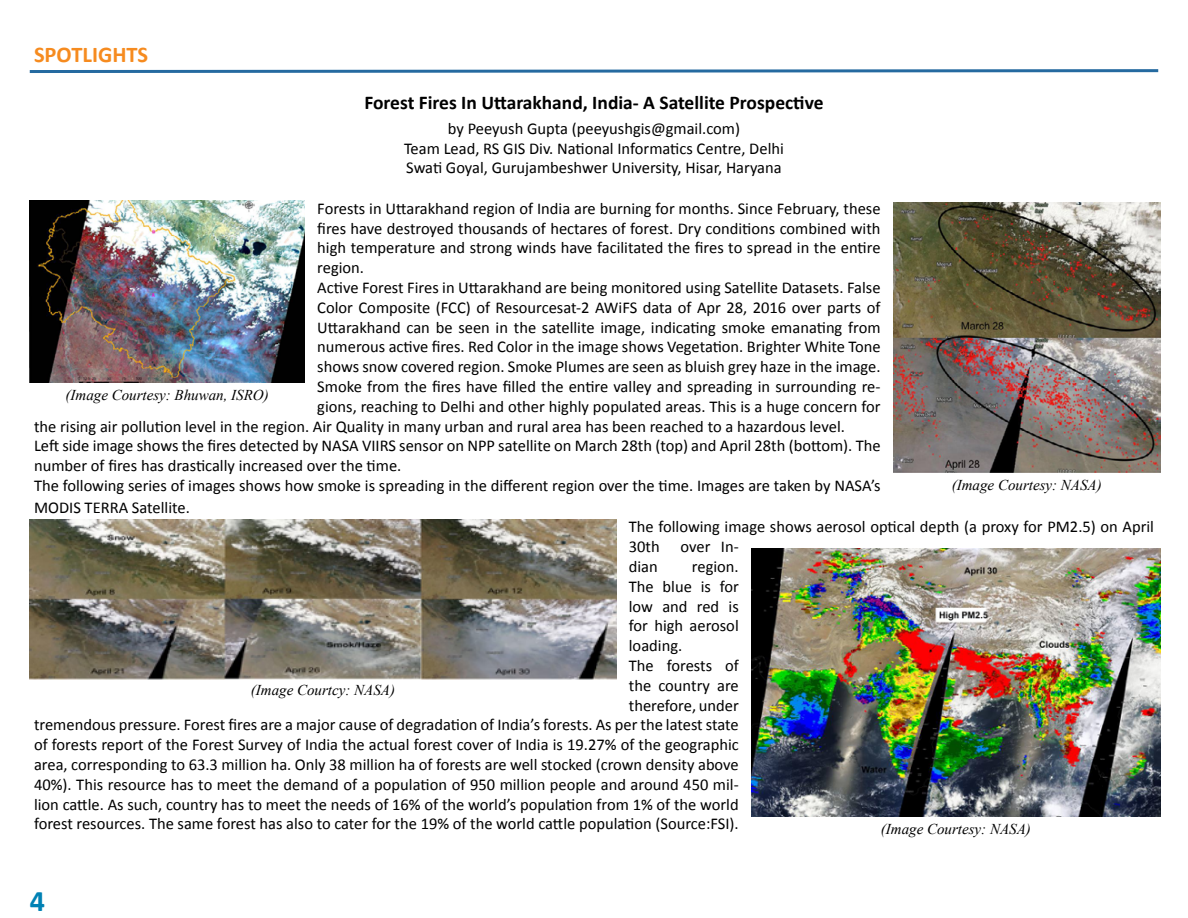
<style>
.page{position:relative;width:1188px;height:918px;background:#fff}
.page>*{position:absolute;margin:0;border:0;box-sizing:border-box;transform-origin:0 0}
.t1{font:700 30px "Calibri";color:#0081b4}
.t2{font:700 22.5px "Calibri";color:#f68b1f}
.t3{font:700 19.5px "Calibri";color:#000}
.t4{font:16.5px/19.8px "Calibri";color:#000;text-align:center}
.t5{font:italic 15px "Times New Roman";color:#000}
</style>
<div class="page">
<svg style="left:29px;top:69px;width:1130px;height:4px"></svg>
<img style="left:30px;top:201px;width:275px;height:181px">
<img style="left:893px;top:202px;width:267px;height:271px">
<img style="left:30px;top:520px;width:586px;height:160px">
<img style="left:752px;top:548px;width:408px;height:268px">
<h2 class="t2" style="left:34px;top:40px;width:116px">SPOTLIGHTS</h2>
<p class="t3" style="left:364px;top:90px;width:461px">Forest Fires In Uttarakhand, India- A Satellite Prospective</p>
<p class="t4" style="left:404px;top:118px;width:381px">by Peeyush Gupta (peeyushgis@gmail.com)<br>Team Lead, RS GIS Div. National Informatics Centre, Delhi<br>Swati Goyal, Gurujambeshwer University, Hisar, Haryana</p>
<p class="t4" style="left:317px;top:198px;width:565px">Forests in Uttarakhand region of India are burning for months. Since February, these</p>
<p class="t4" style="left:317px;top:218px;width:565px">fires have destroyed thousands of hectares of forest. Dry conditions combined with</p>
<p class="t4" style="left:317px;top:238px;width:565px">high temperature and strong winds have facilitated the fires to spread in the entire</p>
<p class="t4" style="left:317px;top:258px;width:48px">region.</p>
<p class="t4" style="left:317px;top:278px;width:565px">Active Forest Fires in Uttarakhand are being monitored using Satellite Datasets. False</p>
<p class="t4" style="left:317px;top:297px;width:565px">Color Composite (FCC) of Resourcesat-2 AWiFS data of Apr 28, 2016 over parts of</p>
<p class="t4" style="left:317px;top:317px;width:565px">Uttarakhand can be seen in the satellite image, indicating smoke emanating from</p>
<p class="t4" style="left:317px;top:337px;width:565px">numerous active fires. Red Color in the image shows Vegetation. Brighter White Tone</p>
<p class="t4" style="left:317px;top:357px;width:565px">shows snow covered region. Smoke Plumes are seen as bluish grey haze in the image.</p>
<p class="t4" style="left:317px;top:377px;width:565px">Smoke from the fires have filled the entire valley and spreading in surrounding re-</p>
<p class="t4" style="left:317px;top:396px;width:565px">gions, reaching to Delhi and other highly populated areas. This is a huge concern for</p>
<p class="t4" style="left:34px;top:416px;width:812px">the rising air pollution level in the region. Air Quality in many urban and rural area has been reached to a hazardous level.</p>
<p class="t4" style="left:34px;top:436px;width:848px">Left side image shows the fires detected by NASA VIIRS sensor on NPP satellite on March 28th (top) and April 28th (bottom). The</p>
<p class="t4" style="left:34px;top:456px;width:369px">number of fires has drastically increased over the time.</p>
<p class="t4" style="left:34px;top:476px;width:848px">The following series of images shows how smoke is spreading in the different region over the time. Images are taken by NASA’s</p>
<p class="t4" style="left:34px;top:497px;width:157px">MODIS TERRA Satellite.</p>
<p class="t4" style="left:629px;top:517px;width:527px;text-align:left">The following image shows aerosol optical depth (a proxy for PM2.5) on April<br>30th</p>
<p class="t5" style="left:66px;top:384px;width:205px">(Image Courtesy: Bhuwan, ISRO)</p>
<p class="t5" style="left:952px;top:475px;width:151px">(Image Courtesy: NASA)</p>
<p class="t4" style="left:681px;top:537px;width:60px">over In-</p>
<p class="t4" style="left:629px;top:557px;width:31px">dian</p>
<p class="t4" style="left:692px;top:557px;width:48px">region.</p>
<p class="t4" style="left:629px;top:576px;width:111px">The blue is for</p>
<p class="t4" style="left:629px;top:596px;width:111px">low and red is</p>
<p class="t4" style="left:629px;top:616px;width:111px">for high aerosol</p>
<p class="t4" style="left:629px;top:636px;width:55px">loading.</p>
<p class="t4" style="left:629px;top:656px;width:111px">The forests of</p>
<p class="t4" style="left:629px;top:675px;width:111px">the country are</p>
<p class="t4" style="left:629px;top:695px;width:111px">therefore, under</p>
<p class="t4" style="left:34px;top:715px;width:706px">tremendous pressure. Forest fires are a major cause of degradation of India’s forests. As per the latest state</p>
<p class="t4" style="left:34px;top:735px;width:706px">of forests report of the Forest Survey of India the actual forest cover of India is 19.27% of the geographic</p>
<p class="t4" style="left:34px;top:755px;width:706px">area, corresponding to 63.3 million ha. Only 38 million ha of forests are well stocked (crown density above</p>
<p class="t4" style="left:34px;top:774px;width:706px">40%). This resource has to meet the demand of a population of 950 million people and around 450 mil-</p>
<p class="t4" style="left:34px;top:794px;width:706px">lion cattle. As such, country has to meet the needs of 16% of the world’s population from 1% of the world</p>
<p class="t4" style="left:34px;top:814px;width:706px">forest resources. The same forest has also to cater for the 19% of the world cattle population (Source:FSI).</p>
<p class="t5" style="left:251px;top:680px;width:146px">(Image Courtcy: NASA)</p>
<h1 class="t1" style="left:30px;top:882px;width:17px">4</h1>
<p class="t5" style="left:881px;top:818px;width:151px">(Image Courtesy: NASA)</p>
</div>
